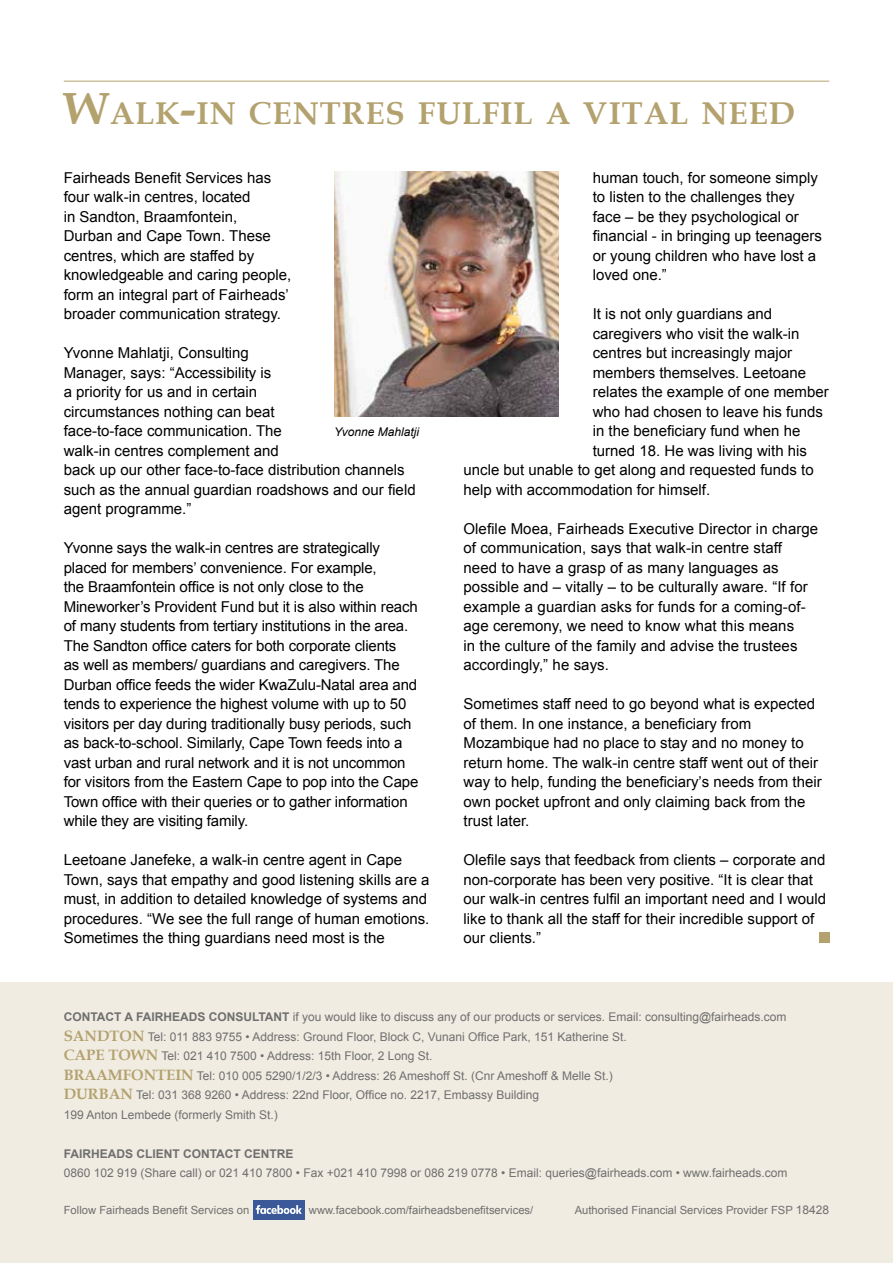
<style>
.page{position:relative;width:893px;height:1263px;background:#fff}
.page>*{position:absolute;margin:0;border:0;box-sizing:border-box;transform-origin:0 0}
.t1{font:700 31.5px "Book Antiqua";letter-spacing:.03em;color:#b3a16e}
.t2{font:15px/19.5px "Arial";color:#000}
.t3{font:12px/19.5px "Arial";color:#706f6f}
.t4{font:700 12px "Arial";color:#706f6f}
.t5{font:italic 12px "Arial";color:#000}
.t6{font:11.25px "Arial";color:#706f6f}
.s1{font-size:45px}
.s2{font-weight:700}
.s3{font-family:"Book Antiqua";font-weight:700;font-size:15px;color:#b3a16e}
.s4{font-size:12px}
</style>
<div class="page">
<hr style="left:64px;top:81px;width:765px;height:1px;background:#b3a16e">
<div style="left:0;top:982px;width:893px;height:281px;background:#f0ece2"></div>
<div style="left:253px;top:1200px;width:51px;height:19px;background:#3b5998"></div>
<svg style="left:256px;top:1205px;width:46px;height:9px"></svg>
<div style="left:819px;top:933px;width:10px;height:10px;background:#b3a16e"></div>
<img style="left:334px;top:171px;width:225px;height:246px">
<h1 class="t1" style="left:64px;top:95px;width:733px"><span class="s1">W</span>ALK<span class="s1">-</span>IN CENTRES FULFIL A VITAL NEED</h1>
<p class="t2" style="left:64px;top:168px;width:229px">Fairheads Benefit Services has four walk-in centres, located<br>in Sandton, Braamfontein,<br>Durban and Cape Town. These centres, which are staffed by knowledgeable and caring people, form an integral part of Fairheads’ broader communication strategy.</p>
<p class="t2" style="left:64px;top:343px;width:353px">Yvonne Mahlatji, Consulting<br>Manager, says: “Accessibility is<br>a priority for us and in certain<br>circumstances nothing can beat<br>face-to-face communication. The<br>walk-in centres complement and<br>back up our other face-to-face distribution channels such as the annual guardian roadshows and our field agent programme.”</p>
<p class="t2" style="left:64px;top:538px;width:356px">Yvonne says the walk-in centres are strategically placed for members’ convenience. For example,<br>the Braamfontein office is not only close to the Mineworker’s Provident Fund but it is also within reach of many students from tertiary institutions in the area.<br>The Sandton office caters for both corporate clients<br>as well as members/ guardians and caregivers. The Durban office feeds the wider KwaZulu-Natal area and tends to experience the highest volume with up to 50 visitors per day during traditionally busy periods, such as back-to-school. Similarly, Cape Town feeds into a vast urban and rural network and it is not uncommon for visitors from the Eastern Cape to pop into the Cape Town office with their queries or to gather information while they are visiting family.</p>
<p class="t2" style="left:64px;top:850px;width:367px">Leetoane Janefeke, a walk-in centre agent in Cape Town, says that empathy and good listening skills are a must, in addition to detailed knowledge of systems and procedures. “We see the full range of human emotions.<br>Sometimes the thing guardians need most is the</p>
<p class="t5" style="left:334px;top:424px;width:86px">Yvonne Mahlatji</p>
<p class="t2" style="left:593px;top:168px;width:231px">human touch, for someone simply to listen to the challenges they face – be they psychological or financial - in bringing up teenagers or young children who have lost a loved one.”</p>
<p class="t2" style="left:593px;top:304px;width:181px">It is not only guardians and</p>
<p class="t2" style="left:593px;top:324px;width:208px">caregivers who visit the walk-in</p>
<p class="t2" style="left:593px;top:343px;width:201px">centres but increasingly major</p>
<p class="t2" style="left:593px;top:363px;width:215px">members themselves. Leetoane</p>
<p class="t2" style="left:593px;top:382px;width:237px">relates the example of one member</p>
<p class="t2" style="left:593px;top:402px;width:232px">who had chosen to leave his funds</p>
<p class="t2" style="left:593px;top:421px;width:209px">in the beneficiary fund when he</p>
<p class="t2" style="left:593px;top:441px;width:216px">turned 18. He was living with his</p>
<p class="t2" style="left:463px;top:460px;width:352px">uncle but unable to get along and requested funds to</p>
<p class="t2" style="left:463px;top:480px;width:248px">help with accommodation for himself.</p>
<p class="t2" style="left:463px;top:519px;width:356px">Olefile Moea, Fairheads Executive Director in charge of communication, says that walk-in centre staff need to have a grasp of as many languages as possible and – vitally – to be culturally aware. “If for example a guardian asks for funds for a coming-of&shy;age ceremony, we need to know what this means<br>in the culture of the family and advise the trustees accordingly,” he says.</p>
<p class="t2" style="left:463px;top:694px;width:360px">Sometimes staff need to go beyond what is expected of them. In one instance, a beneficiary from Mozambique had no place to stay and no money to return home. The walk-in centre staff went out of their way to help, funding the beneficiary’s needs from their own pocket upfront and only claiming back from the trust later.</p>
<p class="t2" style="left:463px;top:850px;width:364px">Olefile says that feedback from clients – corporate and non-corporate has been very positive. “It is clear that our walk-in centres fulfil an important need and I would like to thank all the staff for their incredible support of our clients.”</p>
<p class="t3" style="left:64px;top:1007px;width:724px"><span class="s2">CONTACT A FAIRHEADS CONSULTANT</span> if you would like to discuss any of our products or services. Email: consulting@fairheads.com <span class="s3">SANDTON</span> Tel: 011 883 9755 • Address: Ground Floor, Block C, Vunani Office Park, 151 Katherine St.<br><span class="s3">CAPE TOWN</span> Tel: 021 410 7500 • Address: 15th Floor, 2 Long St.<br><span class="s3">BRAAMFONTEIN</span> Tel: 010 005 5290/1/2/3 • Address: 26 Ameshoff St. (Cnr Ameshoff &amp; Melle St.)<br><span class="s3">DURBAN</span> Tel: 031 368 9260 • Address: 22nd Floor, Office no. 2217, Embassy Building<br>199 Anton Lembede (formerly Smith St.)</p>
<p class="t4" style="left:64px;top:1145px;width:231px">FAIRHEADS CLIENT CONTACT CENTRE</p>
<p class="t3" style="left:64px;top:1163px;width:725px">0860 102 919 (Share call) or 021 410 7800 • Fax +021 410 7998 or 086 219 0778 • Email: queries@fairheads.com • www.fairheads.com</p>
<p class="t6" style="left:64px;top:1202px;width:187px">Follow Fairheads Benefit Services on</p>
<p class="t6" style="left:309px;top:1202px;width:226px">www.facebook.com/fairheadsbenefitservices/</p>
<p class="t6" style="left:575px;top:1202px;width:256px">Authorised Financial Services Provider FSP <span class="s4">18428</span></p>
</div>
